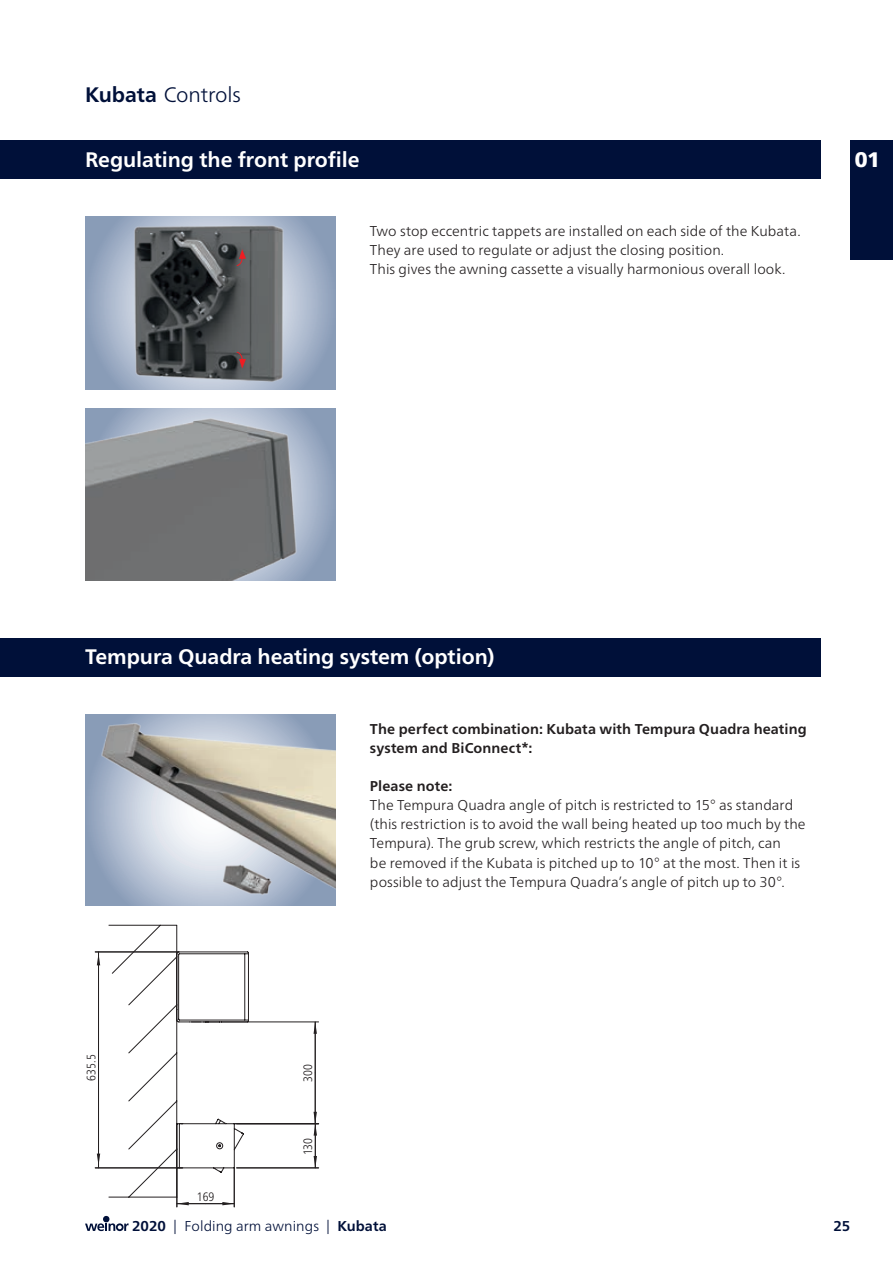
<style>
.page{position:relative;width:893px;height:1263px;background:#fff}
.page>*{position:absolute;margin:0;border:0;box-sizing:border-box;transform-origin:0 0}
.t1{font:700 21px "Frutiger Neue LTW1 G";letter-spacing:-.005em;color:#fff}
.t2{font:300 21px "Frutiger Neue LTW1 G";letter-spacing:-.01em;color:#001039}
.t3{font:900 21px "Frutiger Neue LTW1 G";color:#fff}
.t4{font:300 14.25px/19.2px "Frutiger Neue LTW1 G";letter-spacing:.005em;color:#231f20}
.t5{font:700 14.25px/19.2px "Frutiger Neue LTW1 G";letter-spacing:.005em;color:#231f20}
.t6{font:300 14.25px "Frutiger Neue LTW1 G";letter-spacing:.005em;color:#001039}
.t7{font:700 14.25px "Frutiger Neue LTW1 G";color:#001039}
.t8{font:300 condensed 12.15px "Frutiger Neue LTW1 G";color:#231f20}
.s1{font-weight:700}
</style>
<div class="page">
<hr style="left:190px;top:1022px;width:129px;height:1px;background:#231f20">
<hr style="left:315px;top:1022px;width:1px;height:51px;background:#231f20">
<hr style="left:315px;top:1073px;width:1px;height:51px;background:#231f20">
<hr style="left:236px;top:1123px;width:83px;height:1px;background:#231f20">
<hr style="left:236px;top:1167px;width:83px;height:1px;background:#231f20">
<hr style="left:95px;top:952px;width:84px;height:1px;background:#231f20">
<hr style="left:95px;top:1167px;width:88px;height:1px;background:#231f20">
<hr style="left:98px;top:952px;width:1px;height:108px;background:#231f20">
<hr style="left:98px;top:1060px;width:1px;height:108px;background:#231f20">
<hr style="left:177px;top:1168px;width:1px;height:39px;background:#231f20">
<hr style="left:234px;top:1168px;width:1px;height:39px;background:#231f20">
<svg style="left:313px;top:1022px;width:4px;height:12px"></svg>
<svg style="left:108px;top:925px;width:141px;height:280px"></svg>
<svg style="left:313px;top:1112px;width:4px;height:56px"></svg>
<svg style="left:97px;top:957px;width:3px;height:8px"></svg>
<svg style="left:97px;top:1153px;width:3px;height:9px"></svg>
<div style="left:0;top:638px;width:821px;height:38px;background:#001039"></div>
<div style="left:0;top:140px;width:821px;height:39px;background:#001039"></div>
<svg style="left:316px;top:408px;width:20px;height:172px;background:#8fa1bb"></svg>
<img style="left:85px;top:408px;width:231px;height:172px">
<svg style="left:85px;top:217px;width:251px;height:172px;background:#8ea0ba"></svg>
<img style="left:106px;top:217px;width:213px;height:172px">
<div style="left:85px;top:714px;width:251px;height:192px;background:linear-gradient(to bottom,#8c9fb9,#8c9fb9)"></div>
<img style="left:98px;top:715px;width:238px;height:190px">
<svg style="left:85px;top:1216px;width:44px;height:15px"></svg>
<div style="left:850px;top:140px;width:43px;height:119px;background:#001039"></div>
<svg style="left:236px;top:249px;width:10px;height:17px"></svg>
<svg style="left:236px;top:351px;width:10px;height:18px"></svg>
<h1 class="t2" style="left:85px;top:82px;width:157px"><span class="s1">Kubata</span> Controls</h1>
<h1 class="t1" style="left:85px;top:147px;width:276px">Regulating the front profile</h1>
<p class="t4" style="left:370px;top:221px;width:432px">Two stop eccentric tappets are installed on each side of the Kubata.<br>They are used to regulate or adjust the closing position.<br>This gives the awning cassette a visually harmonious overall look.</p>
<h1 class="t3" style="left:855px;top:144px;width:27px">01</h1>
<h1 class="t1" style="left:85px;top:644px;width:411px">Tempura Quadra heating system (option)</h1>
<p class="t8" style="left:84px;top:1080px;width:28px;rotate:-90deg">635.5</p>
<p class="t8" style="left:197px;top:1189px;width:19px">169</p>
<p class="t5" style="left:370px;top:719px;width:438px">The perfect combination: Kubata with Tempura Quadra heating system and BiConnect*:</p>
<p class="t5" style="left:370px;top:776px;width:84px">Please note:</p>
<p class="t4" style="left:370px;top:795px;width:437px">The Tempura Quadra angle of pitch is restricted to 15° as standard (this restriction is to avoid the wall being heated up too much by the Tempura). The grub screw, which restricts the angle of pitch, can<br>be removed if the Kubata is pitched up to 10° at the most. Then it is possible to adjust the Tempura Quadra’s angle of pitch up to 30°.</p>
<p class="t8" style="left:301px;top:1082px;width:19px;rotate:-90deg">300</p>
<p class="t8" style="left:301px;top:1155px;width:19px;rotate:-90deg">130</p>
<p class="t6" style="left:132px;top:1217px;width:256px"><span class="s1">2020</span> | Folding arm awnings | <span class="s1">Kubata</span></p>
<p class="t7" style="left:833px;top:1218px;width:18px">25</p>
</div>
